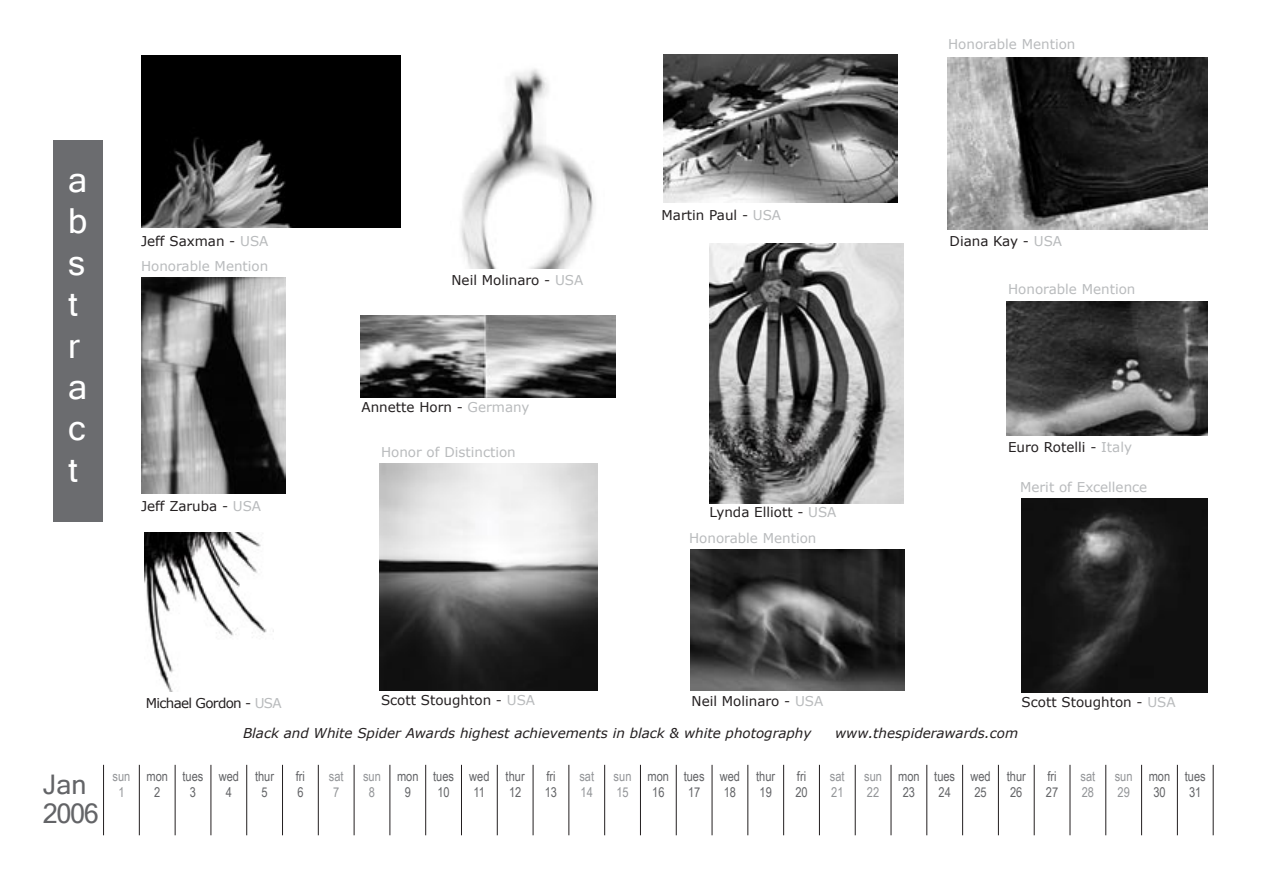
<style>
.page{position:relative;width:1263px;height:893px;background:#fff}
.page>*{position:absolute;margin:0;border:0;box-sizing:border-box;transform-origin:0 0}
.t1{font:34.5px/41.4px "Microsoft Sans Serif";color:#fff}
.t2{font:27px/29.4px "Microsoft Sans Serif";letter-spacing:-.05em;color:#636467}
.t3{font:13.5px "Verdana";color:#231f20}
.t4{font:13.5px/16.2px "Arial Narrow";color:#636467;text-align:center}
.t5{font:13.5px "Verdana";color:#b9bbbd}
.t6{font:italic 13.5px "Verdana";color:#231f20}
.t7{font:13.5px/16.2px "Arial Narrow";color:#939598}
.t8{font:13.5px "Verdana";letter-spacing:-.05em;color:#231f20}
.s1{color:#b9bbbd}
</style>
<div class="page">
<div style="left:53px;top:141px;width:50px;height:381px;background:#6b6c6f"></div>
<img style="left:141px;top:278px;width:144px;height:215px">
<img style="left:948px;top:57px;width:259px;height:172px">
<img style="left:1006px;top:302px;width:201px;height:133px">
<img style="left:690px;top:549px;width:214px;height:141px">
<img style="left:1022px;top:498px;width:185px;height:194px">
<img style="left:380px;top:464px;width:218px;height:226px">
<img style="left:141px;top:56px;width:259px;height:172px">
<img style="left:663px;top:54px;width:234px;height:148px">
<img style="left:461px;top:69px;width:133px;height:199px">
<img style="left:144px;top:532px;width:130px;height:160px">
<img style="left:360px;top:315px;width:255px;height:83px">
<img style="left:709px;top:244px;width:195px;height:259px">
<hr style="left:533px;top:765px;width:1px;height:70px;background:#231f20">
<hr style="left:926px;top:765px;width:1px;height:70px;background:#231f20">
<hr style="left:962px;top:765px;width:1px;height:70px;background:#231f20">
<hr style="left:103px;top:765px;width:1px;height:70px;background:#231f20">
<hr style="left:139px;top:765px;width:1px;height:70px;background:#231f20">
<hr style="left:389px;top:765px;width:1px;height:70px;background:#231f20">
<hr style="left:425px;top:765px;width:1px;height:70px;background:#231f20">
<hr style="left:461px;top:765px;width:1px;height:70px;background:#231f20">
<hr style="left:497px;top:765px;width:1px;height:70px;background:#231f20">
<hr style="left:855px;top:765px;width:1px;height:70px;background:#231f20">
<hr style="left:891px;top:765px;width:1px;height:70px;background:#231f20">
<hr style="left:175px;top:765px;width:1px;height:70px;background:#231f20">
<hr style="left:211px;top:765px;width:1px;height:70px;background:#231f20">
<hr style="left:354px;top:765px;width:1px;height:70px;background:#231f20">
<hr style="left:318px;top:765px;width:1px;height:70px;background:#231f20">
<hr style="left:246px;top:765px;width:1px;height:70px;background:#231f20">
<hr style="left:282px;top:765px;width:1px;height:70px;background:#231f20">
<hr style="left:712px;top:765px;width:1px;height:70px;background:#231f20">
<hr style="left:747px;top:765px;width:1px;height:70px;background:#231f20">
<hr style="left:640px;top:765px;width:1px;height:70px;background:#231f20">
<hr style="left:676px;top:765px;width:1px;height:70px;background:#231f20">
<hr style="left:568px;top:765px;width:1px;height:70px;background:#231f20">
<hr style="left:604px;top:765px;width:1px;height:70px;background:#231f20">
<hr style="left:783px;top:765px;width:1px;height:70px;background:#231f20">
<hr style="left:819px;top:765px;width:1px;height:70px;background:#231f20">
<hr style="left:998px;top:765px;width:1px;height:70px;background:#231f20">
<hr style="left:1034px;top:765px;width:1px;height:70px;background:#231f20">
<hr style="left:1069px;top:765px;width:1px;height:70px;background:#231f20">
<hr style="left:1105px;top:765px;width:1px;height:70px;background:#231f20">
<hr style="left:1141px;top:765px;width:1px;height:70px;background:#231f20">
<hr style="left:1177px;top:765px;width:1px;height:70px;background:#231f20">
<hr style="left:1213px;top:765px;width:1px;height:70px;background:#231f20">
<h1 class="t1" style="left:68px;top:159px;width:21px">a b s t r a c t</h1>
<p class="t3" style="left:141px;top:232px;width:129px">Jeff Saxman - <span class="s1">USA</span></p>
<p class="t5" style="left:141px;top:258px;width:129px">Honorable Mention</p>
<p class="t3" style="left:141px;top:497px;width:122px">Jeff Zaruba - <span class="s1">USA</span></p>
<p class="t3" style="left:452px;top:272px;width:133px">Neil Molinaro - <span class="s1">USA</span></p>
<p class="t3" style="left:362px;top:398px;width:169px">Annette Horn - <span class="s1">Germany</span></p>
<p class="t5" style="left:381px;top:444px;width:136px">Honor of Distinction</p>
<p class="t3" style="left:662px;top:207px;width:121px">Martin Paul - <span class="s1">USA</span></p>
<p class="t3" style="left:710px;top:504px;width:128px">Lynda Elliott - <span class="s1">USA</span></p>
<p class="t5" style="left:689px;top:529px;width:129px">Honorable Mention</p>
<p class="t5" style="left:948px;top:36px;width:129px">Honorable Mention</p>
<p class="t3" style="left:950px;top:232px;width:114px">Diana Kay - <span class="s1">USA</span></p>
<p class="t5" style="left:1008px;top:280px;width:129px">Honorable Mention</p>
<p class="t3" style="left:1008px;top:439px;width:125px">Euro Rotelli - <span class="s1">Italy</span></p>
<p class="t5" style="left:1020px;top:478px;width:129px">Merit of Excellence</p>
<h2 class="t2" style="left:43px;top:769px;width:58px">Jan<br>2006</h2>
<p class="t8" style="left:146px;top:695px;width:137px">Michael Gordon - <span class="s1">USA</span></p>
<p class="t3" style="left:381px;top:691px;width:155px">Scott Stoughton - <span class="s1">USA</span></p>
<p class="t3" style="left:692px;top:693px;width:133px">Neil Molinaro - <span class="s1">USA</span></p>
<p class="t3" style="left:1022px;top:694px;width:155px">Scott Stoughton - <span class="s1">USA</span></p>
<p class="t6" style="left:243px;top:724px;width:570px">Black and White Spider Awards highest achievements in black &amp; white photography</p>
<p class="t6" style="left:835px;top:724px;width:184px">www.thespiderawards.com</p>
<p class="t7" style="left:113px;top:767px;width:19px;text-align:center">sun<br>1</p>
<p class="t4" style="left:146px;top:767px;width:23px">mon<br>2</p>
<p class="t4" style="left:183px;top:767px;width:22px">tues<br>3</p>
<p class="t4" style="left:219px;top:767px;width:22px">wed<br>4</p>
<p class="t4" style="left:255px;top:767px;width:21px">thur<br>5</p>
<p class="t4" style="left:296px;top:767px;width:11px;text-align:left">fri<br>6</p>
<p class="t7" style="left:329px;top:767px;width:16px;text-align:center">sat<br>7</p>
<p class="t7" style="left:363px;top:767px;width:19px;text-align:center">sun<br>8</p>
<p class="t4" style="left:397px;top:767px;width:23px">mon<br>9</p>
<p class="t4" style="left:433px;top:767px;width:22px">tues<br>10</p>
<p class="t4" style="left:469px;top:767px;width:22px">wed<br>11</p>
<p class="t4" style="left:506px;top:767px;width:21px;text-align:left">thur<br>12</p>
<p class="t4" style="left:545px;top:767px;width:14px;text-align:left">fri<br>13</p>
<p class="t7" style="left:579px;top:767px;width:16px">sat<br>14</p>
<p class="t7" style="left:614px;top:767px;width:19px">sun<br>15</p>
<p class="t4" style="left:648px;top:767px;width:23px">mon<br>16</p>
<p class="t4" style="left:684px;top:767px;width:22px">tues<br>17</p>
<p class="t4" style="left:720px;top:767px;width:22px;text-align:left">wed<br>18</p>
<p class="t4" style="left:756px;top:767px;width:21px;text-align:left">thur<br>19</p>
<p class="t4" style="left:795px;top:767px;width:14px;text-align:left">fri<br>20</p>
<p class="t7" style="left:830px;top:767px;width:16px">sat<br>21</p>
<p class="t7" style="left:864px;top:767px;width:19px">sun<br>22</p>
<p class="t4" style="left:898px;top:767px;width:23px">mon<br>23</p>
<p class="t4" style="left:934px;top:767px;width:22px">tues<br>24</p>
<p class="t4" style="left:970px;top:767px;width:22px;text-align:left">wed<br>25</p>
<p class="t4" style="left:1007px;top:767px;width:21px;text-align:left">thur<br>26</p>
<p class="t4" style="left:1046px;top:767px;width:14px;text-align:left">fri<br>27</p>
<p class="t7" style="left:1080px;top:767px;width:16px">sat<br>28</p>
<p class="t7" style="left:1115px;top:767px;width:19px">sun<br>29</p>
<p class="t4" style="left:1149px;top:767px;width:23px">mon<br>30</p>
<p class="t4" style="left:1185px;top:767px;width:22px">tues<br>31</p>
</div>
